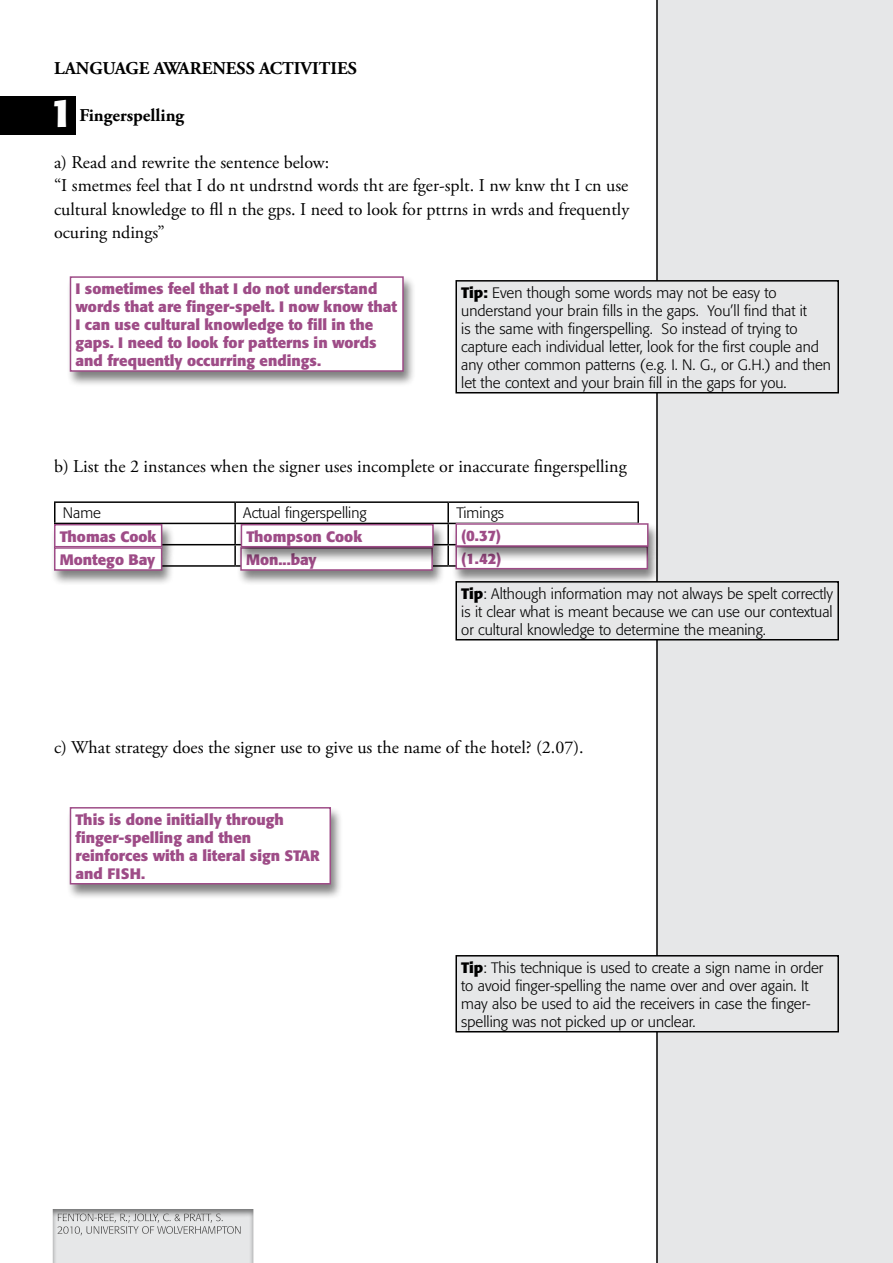
<style>
.page{position:relative;width:893px;height:1263px;background:#fff}
.page>*{position:absolute;margin:0;border:0;box-sizing:border-box;transform-origin:0 0}
.t1{font:700 39.15px "Formata";color:#fff}
.t2{font:18px/23.4px "Adobe Garamond Pro";color:#000}
.t3{font:700 18px "Adobe Garamond Pro";color:#000}
.t4{font:300 15px/18px "Formata";color:#000}
.t5{font:700 15px/18px "Formata";color:#9e4c87}
.s1{font-weight:700}
</style>
<div class="page">
<div style="left:656px;top:0;width:237px;height:1263px;background:#e6e7e8"></div>
<div style="left:52px;top:1208px;width:209px;height:55px;background:#000;opacity:.5"></div>
<hr style="left:54px;top:501px;width:181px;height:2px;background:#000">
<hr style="left:54px;top:503px;width:2px;height:20px;background:#000">
<hr style="left:235px;top:501px;width:213px;height:2px;background:#000">
<hr style="left:234px;top:503px;width:2px;height:20px;background:#000">
<hr style="left:448px;top:501px;width:191px;height:2px;background:#000">
<hr style="left:447px;top:503px;width:2px;height:20px;background:#000">
<hr style="left:637px;top:503px;width:2px;height:20px;background:#000">
<hr style="left:54px;top:523px;width:181px;height:1px;background:#000">
<hr style="left:235px;top:523px;width:213px;height:1px;background:#000">
<hr style="left:234px;top:524px;width:2px;height:20px;background:#000">
<hr style="left:448px;top:523px;width:191px;height:1px;background:#000">
<hr style="left:447px;top:524px;width:2px;height:20px;background:#000">
<hr style="left:54px;top:544px;width:181px;height:1px;background:#000">
<hr style="left:235px;top:544px;width:213px;height:1px;background:#000">
<hr style="left:234px;top:545px;width:2px;height:20px;background:#000">
<hr style="left:448px;top:544px;width:191px;height:1px;background:#000">
<hr style="left:447px;top:545px;width:2px;height:20px;background:#000">
<hr style="left:54px;top:565px;width:181px;height:2px;background:#000">
<hr style="left:235px;top:565px;width:213px;height:2px;background:#000">
<hr style="left:448px;top:565px;width:191px;height:2px;background:#000">
<div style="left:456px;top:281px;width:382px;height:112px;background:#e6e7e8"></div>
<div style="left:455px;top:280px;width:384px;height:113px;border:2px solid #000"></div>
<div style="left:456px;top:582px;width:382px;height:58px;background:#e6e7e8"></div>
<div style="left:455px;top:581px;width:384px;height:59px;border:2px solid #000"></div>
<div style="left:456px;top:956px;width:382px;height:76px;background:#e6e7e8"></div>
<div style="left:455px;top:955px;width:384px;height:77px;border:2px solid #000"></div>
<div style="left:0;top:97px;width:75px;height:38px;background:#000"></div>
<div style="left:66px;top:275px;width:350px;height:112px;background:#000;opacity:.5"></div>
<div style="left:70px;top:277px;width:333px;height:94px;background:#fff"></div>
<div style="left:70px;top:276px;width:334px;height:96px;border:2px solid #9e4c87"></div>
<div style="left:66px;top:806px;width:277px;height:94px;background:#000;opacity:.5"></div>
<div style="left:70px;top:808px;width:260px;height:76px;background:#fff"></div>
<div style="left:70px;top:807px;width:261px;height:77px;border:2px solid #9e4c87"></div>
<div style="left:50px;top:523px;width:125px;height:40px;background:#000;opacity:.5"></div>
<div style="left:55px;top:525px;width:107px;height:22px;background:#fff"></div>
<div style="left:54px;top:524px;width:108px;height:23px;border:2px solid #9e4c87"></div>
<div style="left:50px;top:546px;width:125px;height:40px;background:#000;opacity:.5"></div>
<div style="left:55px;top:548px;width:107px;height:22px;background:#fff"></div>
<div style="left:54px;top:547px;width:108px;height:24px;border:2px solid #9e4c87"></div>
<div style="left:236px;top:546px;width:209px;height:40px;background:#000;opacity:.5"></div>
<div style="left:241px;top:548px;width:191px;height:22px;background:#fff"></div>
<div style="left:240px;top:547px;width:193px;height:24px;border:2px solid #9e4c87"></div>
<div style="left:451px;top:545px;width:209px;height:40px;background:#000;opacity:.5"></div>
<div style="left:456px;top:547px;width:191px;height:22px;background:#fff"></div>
<div style="left:455px;top:546px;width:193px;height:23px;border:2px solid #9e4c87"></div>
<div style="left:237px;top:523px;width:209px;height:40px;background:#000;opacity:.5"></div>
<div style="left:241px;top:525px;width:192px;height:22px;background:#fff"></div>
<div style="left:241px;top:524px;width:193px;height:23px;border:2px solid #9e4c87"></div>
<div style="left:451px;top:522px;width:210px;height:40px;background:#000;opacity:.5"></div>
<div style="left:456px;top:524px;width:192px;height:22px;background:#fff"></div>
<div style="left:455px;top:523px;width:193px;height:24px;border:2px solid #9e4c87"></div>
<p class="t3" style="left:54px;top:58px;width:304px">LANGUAGE AWARENESS ACTIVITIES</p>
<p class="t3" style="left:79px;top:105px;width:106px">Fingerspelling</p>
<p class="t2" style="left:54px;top:151px;width:577px">a) Read and rewrite the sentence below:<br>“I smetmes feel that I do nt undrstnd words tht are fger-splt. I nw knw tht I cn use cultural knowledge to fll n the gps. I need to look for pttrns in wrds and frequently ocuring ndings”</p>
<h1 class="t1" style="left:50px;top:88px;width:24px">1</h1>
<p class="t5" style="left:75px;top:279px;width:323px">I sometimes feel that I do not understand words that are finger-spelt. I now know that I can use cultural knowledge to fill in the gaps. I need to look for patterns in words and frequently occurring endings.</p>
<p class="t4" style="left:461px;top:284px;width:371px"><span class="s1">Tip:</span> Even though some words may not be easy to understand your brain fills in the gaps. You’ll find that it<br>is the same with fingerspelling. So instead of trying to capture each individual letter, look for the first couple and any other common patterns (e.g. I. N. G., or G.H.) and then let the context and your brain fill in the gaps for you.</p>
<p class="t2" style="left:54px;top:455px;width:574px">b) List the 2 instances when the signer uses incomplete or inaccurate fingerspelling</p>
<p class="t4" style="left:63px;top:504px;width:40px">Name</p>
<p class="t4" style="left:243px;top:504px;width:125px">Actual fingerspelling</p>
<p class="t4" style="left:456px;top:504px;width:49px">Timings</p>
<p class="t5" style="left:60px;top:524px;width:98px;line-height:23.2px">Thomas Cook<br>Montego Bay</p>
<p class="t5" style="left:246px;top:527px;width:117px">Thompson Cook</p>
<p class="t5" style="left:461px;top:526px;width:41px">(0.37)</p>
<p class="t5" style="left:246px;top:550px;width:72px">Mon...bay</p>
<p class="t5" style="left:461px;top:549px;width:42px">(1.42)</p>
<p class="t4" style="left:461px;top:585px;width:373px;text-align:justify"><span class="s1">Tip</span>: Although information may not always be spelt correctly is it clear what is meant because we can use our contextual or cultural knowledge to determine the meaning.</p>
<p class="t2" style="left:54px;top:736px;width:531px">c) What strategy does the signer use to give us the name of the hotel? (2.07).</p>
<p class="t5" style="left:75px;top:810px;width:246px">This is done initially through finger-spelling and then reinforces with a literal sign STAR and FISH.</p>
<p class="t4" style="left:461px;top:958px;width:364px"><span class="s1">Tip</span>: This technique is used to create a sign name in order to avoid finger-spelling the name over and over again. It may also be used to aid the receivers in case the finger&shy;spelling was not picked up or unclear.</p>
</div>
